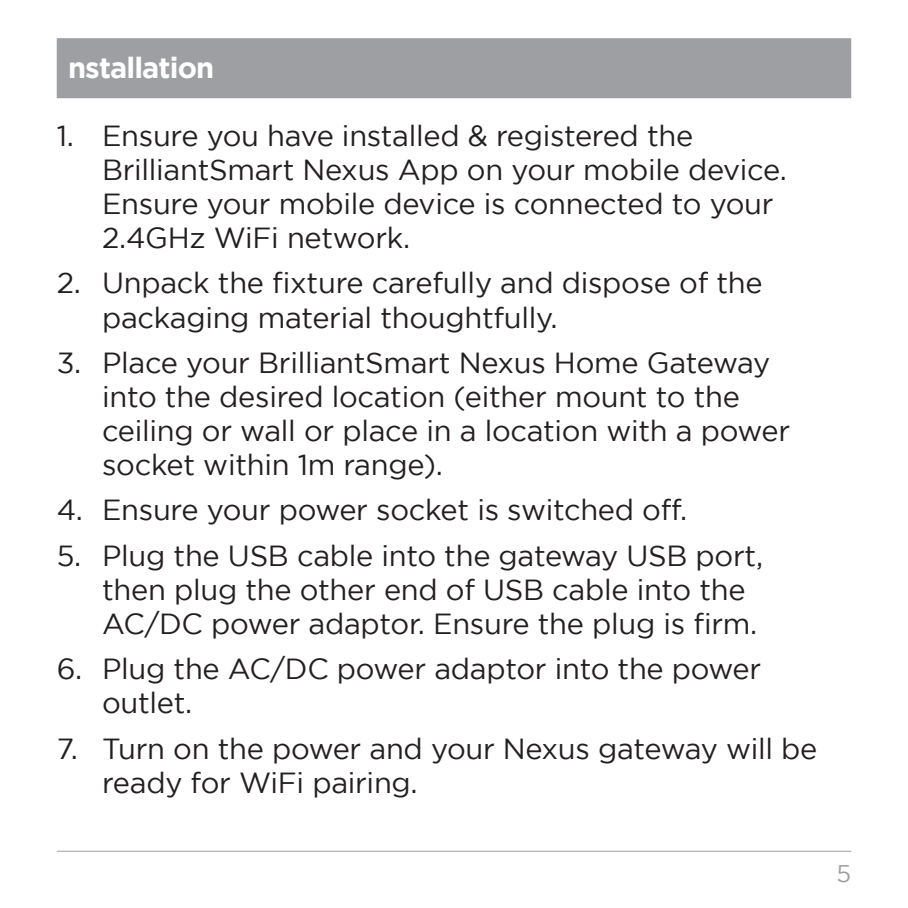
<style>
.page{position:relative;width:908px;height:908px;background:#fff}
.page>*{position:absolute;margin:0;border:0;box-sizing:border-box;transform-origin:0 0}
.body_indent{font:28.8px/34px "Gotham";letter-spacing:-.01em;color:#231f20}
.main_head{font:700 28.8px "Gotham";letter-spacing:-.03em;color:#fff}
.t1{font:24px "Gotham";color:#9d9fa2}
</style>
<div class="page">
<hr style="left:57px;top:850px;width:793px;height:1px;background:#9d9fa2">
<div style="left:57px;top:38px;width:793px;height:60px;background:#9d9fa2"></div>
<p class="main_head" style="left:68px;top:51px;width:147px">nstallation</p>
<p class="body_indent" style="left:102px;top:118px;width:686px;text-indent:-45px">1. Ensure you have installed &amp; registered the BrilliantSmart Nexus App on your mobile device.<br>Ensure your mobile device is connected to your 2.4GHz WiFi network.</p>
<p class="body_indent" style="left:102px;top:266px;width:661px;text-indent:-45px">2. Unpack the fixture carefully and dispose of the packaging material thoughtfully.</p>
<p class="body_indent" style="left:102px;top:345px;width:689px;text-indent:-45px">3. Place your BrilliantSmart Nexus Home Gateway into the desired location (either mount to the ceiling or wall or place in a location with a power socket within 1m range).</p>
<p class="body_indent" style="left:57px;top:492px;width:631px">4. Ensure your power socket is switched off.</p>
<p class="body_indent" style="left:102px;top:538px;width:662px;text-indent:-45px">5. Plug the USB cable into the gateway USB port, then plug the other end of USB cable into the<br>AC/DC power adaptor. Ensure the plug is firm.</p>
<p class="body_indent" style="left:102px;top:651px;width:660px;text-indent:-45px">6. Plug the AC/DC power adaptor into the power outlet.</p>
<p class="body_indent" style="left:102px;top:730px;width:716px;text-indent:-45px">7. Turn on the power and your Nexus gateway will be ready for WiFi pairing.</p>
<p class="t1" style="left:836px;top:860px;width:16px">5</p>
</div>
